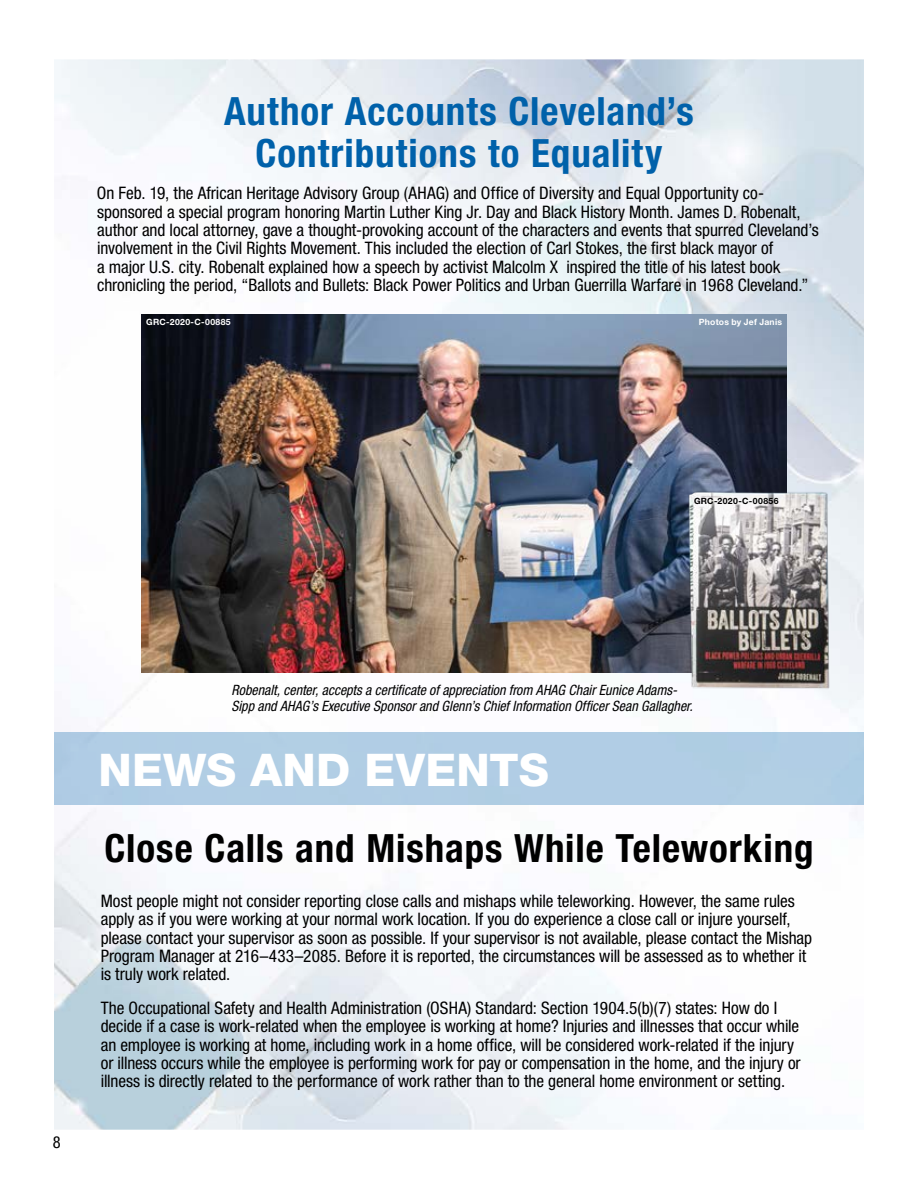
<style>
.page{position:relative;width:918px;height:1188px;background:#fff}
.page>*{position:absolute;margin:0;border:0;box-sizing:border-box;transform-origin:0 0}
.t1{font:800 45.15px "Helvetica Neue LT Std";letter-spacing:.005em;color:#fff}
.t2{font:700 condensed 39px/42px "Helvetica Neue LT Std";letter-spacing:.025em;color:#0061aa;text-align:center}
.t3{font:700 condensed 39px "Helvetica Neue LT Std";letter-spacing:.025em;color:#000}
.t4{font:condensed 17.25px/18.3px "Helvetica Neue LT Std";letter-spacing:-.005em;color:#000}
.t5{font:condensed 16.5px "Helvetica Neue LT Std";color:#000}
.t6{font:italic condensed 14.25px/16.5px "Helvetica Neue LT Std";color:#000}
.t7{font:700 8.7px "Helvetica Neue LT Std";letter-spacing:.03em;color:#fff}
.t8{font:700 8.7px "Helvetica Neue LT Std";letter-spacing:.045em;color:#000}
</style>
<div class="page">
<img style="left:54px;top:59px;width:810px;height:1071px">
<img style="left:142px;top:314px;width:645px;height:358px">
<div style="left:54px;top:732px;width:810px;height:72px;background:#b1cde5"></div>
<img style="left:682px;top:484px;width:150px;height:213px">
<h3 class="t2" style="left:224px;top:90px;width:471px">Author Accounts Cleveland’s<br>Contributions to Equality</h3>
<p class="t4" style="left:97px;top:184px;width:724px">On Feb. 19, the African Heritage Advisory Group (AHAG) and Office of Diversity and Equal Opportunity co&shy;sponsored a special program honoring Martin Luther King Jr. Day and Black History Month. James D. Robenalt, author and local attorney, gave a thought-provoking account of the characters and events that spurred Cleveland’s involvement in the Civil Rights Movement. This included the election of Carl Stokes, the first black mayor of<br>a major U.S. city. Robenalt explained how a speech by activist Malcolm X inspired the title of his latest book chronicling the period, “Ballots and Bullets: Black Power Politics and Urban Guerrilla Warfare in 1968 Cleveland.”</p>
<p class="t7" style="left:146px;top:316px;width:86px">GRC-2020-C-00885</p>
<p class="t7" style="left:699px;top:316px;width:85px">Photos by Jef Janis</p>
<p class="t8" style="left:694px;top:495px;width:86px">GRC-2020-C-00856</p>
<p class="t5" style="left:53px;top:1133px;width:9px">8</p>
<p class="t6" style="left:231px;top:682px;width:463px">Robenalt, center, accepts a certificate of appreciation from AHAG Chair Eunice Adams-<br>Sipp and AHAG’s Executive Sponsor and Glenn’s Chief Information Officer Sean Gallagher.</p>
<h2 class="t1" style="left:99px;top:743px;width:452px">NEWS AND EVENTS</h2>
<h3 class="t3" style="left:105px;top:825px;width:711px">Close Calls and Mishaps While Teleworking</h3>
<p class="t4" style="left:101px;top:892px;width:713px">Most people might not consider reporting close calls and mishaps while teleworking. However, the same rules apply as if you were working at your normal work location. If you do experience a close call or injure yourself, please contact your supervisor as soon as possible. If your supervisor is not available, please contact the Mishap Program Manager at 216–433–2085. Before it is reported, the circumstances will be assessed as to whether it is truly work related.</p>
<p class="t4" style="left:101px;top:999px;width:702px">The Occupational Safety and Health Administration (OSHA) Standard: Section 1904.5(b)(7) states: How do I decide if a case is work-related when the employee is working at home? Injuries and illnesses that occur while an employee is working at home, including work in a home office, will be considered work-related if the injury or illness occurs while the employee is performing work for pay or compensation in the home, and the injury or illness is directly related to the performance of work rather than to the general home environment or setting.</p>
</div>
